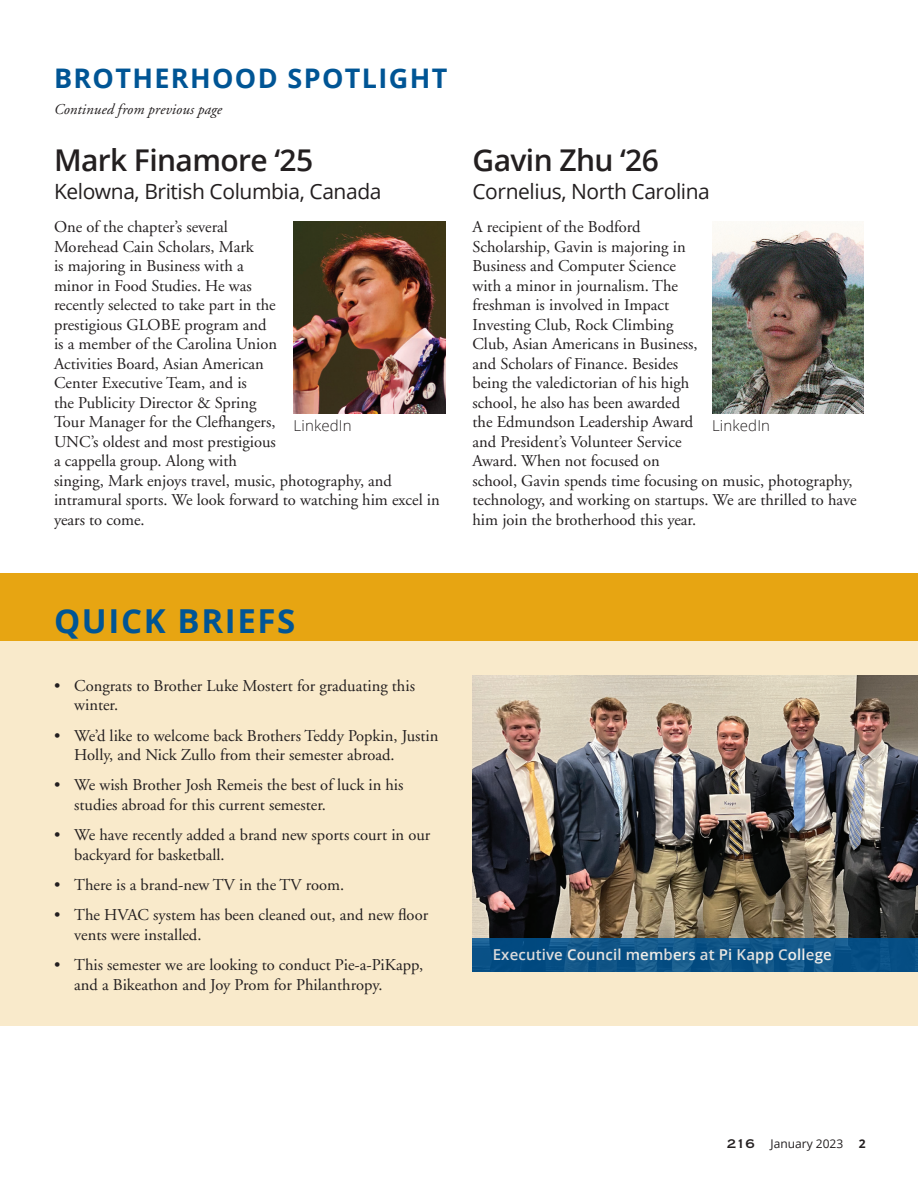
<style>
.page{position:relative;width:918px;height:1188px;background:#fff}
.page>*{position:absolute;margin:0;border:0;box-sizing:border-box;transform-origin:0 0}
.t1{font:700 33px "Open Sans";letter-spacing:.05em;color:#005595}
.t2{font:600 30px "Open Sans";letter-spacing:-.02em;color:#231f20}
.t3{font:700 27px "Open Sans";letter-spacing:.05em;color:#005595}
.t4{font:21px "Open Sans";letter-spacing:-.02em;color:#231f20}
.t5{font:16.5px/19.5px "Adobe Garamond";color:#231f20}
.t6{font:600 15px "Open Sans";letter-spacing:.01em;color:#fff}
.t7{font:italic 15px "Adobe Garamond";letter-spacing:.005em;color:#231f20}
.t8{font:300 15px "Open Sans";letter-spacing:.01em;color:#231f20}
.t9{font:12px "Open Sans";color:#231f20}
.t10{font:12px "Copperplate Thirty One AB";color:#231f20}
.t11{font:700 12px "Open Sans";color:#231f20}
</style>
<div class="page">
<img style="left:294px;top:221px;width:152px;height:193px">
<img style="left:712px;top:221px;width:152px;height:193px">
<div style="left:0;top:574px;width:918px;height:452px;background:#f9eacb"></div>
<div style="left:0;top:574px;width:918px;height:67px;background:#e7a512"></div>
<img style="left:472px;top:675px;width:446px;height:263px">
<svg style="left:472px;top:938px;width:446px;height:34px;fill:#095185"></svg>
<h3 class="t3" style="left:54px;top:59px;width:395px">BROTHERHOOD SPOTLIGHT</h3>
<p class="t7" style="left:54px;top:102px;width:170px">Continued from previous page</p>
<h2 class="t2" style="left:54px;top:140px;width:261px">Mark Finamore ‘25</h2>
<p class="t4" style="left:54px;top:177px;width:329px">Kelowna, British Columbia, Canada</p>
<p class="t5" style="left:54px;top:218px;width:387px">One of the chapter’s several<br>Morehead Cain Scholars, Mark<br>is majoring in Business with a<br>minor in Food Studies. He was<br>recently selected to take part in the<br>prestigious GLOBE program and<br>is a member of the Carolina Union<br>Activities Board, Asian American<br>Center Executive Team, and is<br>the Publicity Director &amp; Spring<br>Tour Manager for the Clefhangers,<br>UNC’s oldest and most prestigious<br>a cappella group. Along with<br>singing, Mark enjoys travel, music, photography, and intramural sports. We look forward to watching him excel in years to come.</p>
<h2 class="t2" style="left:472px;top:140px;width:188px">Gavin Zhu ‘26</h2>
<p class="t4" style="left:472px;top:177px;width:239px">Cornelius, North Carolina</p>
<p class="t5" style="left:472px;top:218px;width:386px">A recipient of the Bodford<br>Scholarship, Gavin is majoring in<br>Business and Computer Science<br>with a minor in journalism. The<br>freshman is involved in Impact<br>Investing Club, Rock Climbing<br>Club, Asian Americans in Business,<br>and Scholars of Finance. Besides<br>being the valedictorian of his high<br>school, he also has been awarded<br>the Edmundson Leadership Award<br>and President’s Volunteer Service<br>Award. When not focused on<br>school, Gavin spends time focusing on music, photography, technology, and working on startups. We are thrilled to have him join the brotherhood this year.</p>
<p class="t8" style="left:294px;top:415px;width:60px">LinkedIn</p>
<p class="t8" style="left:712px;top:415px;width:60px">LinkedIn</p>
<h1 class="t1" style="left:54px;top:597px;width:243px">QUICK BRIEFS</h1>
<p class="t5" style="left:74px;top:676px;width:342px;text-indent:-20px">• Congrats to Brother Luke Mostert for graduating this winter.</p>
<p class="t5" style="left:74px;top:726px;width:366px;text-indent:-20px">• We’d like to welcome back Brothers Teddy Popkin, Justin<br>Holly, and Nick Zullo from their semester abroad.</p>
<p class="t5" style="left:74px;top:776px;width:331px;text-indent:-20px">• We wish Brother Josh Remeis the best of luck in his studies abroad for this current semester.</p>
<p class="t5" style="left:74px;top:826px;width:358px;text-indent:-20px">• We have recently added a brand new sports court in our backyard for basketball.</p>
<p class="t5" style="left:54px;top:875px;width:292px">• There is a brand-new TV in the TV room.</p>
<p class="t5" style="left:74px;top:906px;width:355px;text-indent:-20px">• The HVAC system has been cleaned out, and new floor vents were installed.</p>
<p class="t5" style="left:74px;top:956px;width:351px;text-indent:-20px">• This semester we are looking to conduct Pie-a-PiKapp, and a Bikeathon and Joy Prom for Philanthropy.</p>
<p class="t6" style="left:493px;top:944px;width:341px">Executive Council members at Pi Kapp College</p>
<p class="t10" style="left:727px;top:1137px;width:30px">216</p>
<p class="t9" style="left:770px;top:1136px;width:74px">January 2023</p>
<p class="t11" style="left:859px;top:1136px;width:8px">2</p>
</div>
